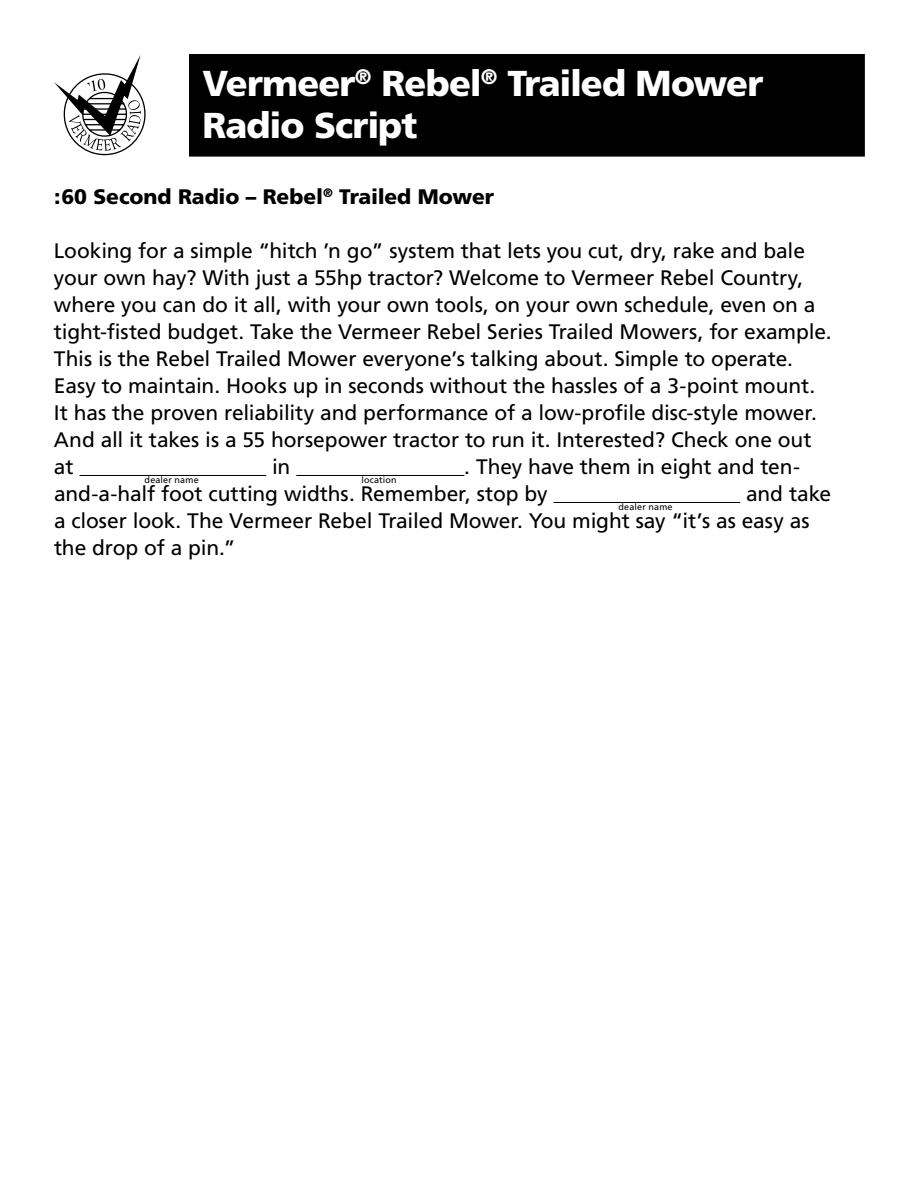
<style>
.page{position:relative;width:918px;height:1188px;background:#fff}
.page>*{position:absolute;margin:0;border:0;box-sizing:border-box;transform-origin:0 0}
.t1{font:900 36px/42px "Frutiger";letter-spacing:-.03em;color:#fff}
.t2{font:21px/27px "Frutiger";letter-spacing:-.005em;color:#000}
.t3{font:900 21px "Frutiger";letter-spacing:-.005em;color:#000}
.t4{font:9px "Frutiger";letter-spacing:.02em;color:#000}
</style>
<div class="page">
<div style="left:190px;top:55px;width:674px;height:101px;background:#000"></div>
<div style="left:189px;top:54px;width:676px;height:103px;border:2px solid #000"></div>
<svg style="left:54px;top:55px;width:92px;height:100px"></svg>
<hr style="left:80px;top:475px;width:186px;height:1px;background:#000">
<hr style="left:296px;top:475px;width:168px;height:1px;background:#000">
<hr style="left:553px;top:502px;width:187px;height:1px;background:#000">
<h1 class="t1" style="left:202px;top:62px;width:562px">Vermeer<sup>®</sup> Rebel<sup>®</sup> Trailed Mower<br>Radio Script</h1>
<p class="t3" style="left:54px;top:184px;width:442px">:60 Second Radio – Rebel<sup>®</sup> Trailed Mower</p>
<p class="t2" style="left:54px;top:237px;width:779px">Looking for a simple “hitch ’n go” system that lets you cut, dry, rake and bale your own hay? With just a 55hp tractor? Welcome to Vermeer Rebel Country, where you can do it all, with your own tools, on your own schedule, even on a tight-fisted budget. Take the Vermeer Rebel Series Trailed Mowers, for example.<br>This is the Rebel Trailed Mower everyone’s talking about. Simple to operate.<br>Easy to maintain. Hooks up in seconds without the hassles of a 3-point mount.<br>It has the proven reliability and performance of a low-profile disc-style mower.<br>And all it takes is a 55 horsepower tractor to run it. Interested? Check one out at</p>
<p class="t4" style="left:145px;top:475px;width:56px">dealer name</p>
<p class="t2" style="left:54px;top:453px;width:748px;text-indent:410px">. They have them in eight and ten&shy;and-a-half foot cutting widths. Remember, stop by</p>
<p class="t4" style="left:619px;top:502px;width:56px">dealer name</p>
<p class="t2" style="left:272px;top:453px;width:20px">in</p>
<p class="t4" style="left:361px;top:475px;width:37px">location</p>
<p class="t2" style="left:54px;top:480px;width:779px;text-indent:692px">and take a closer look. The Vermeer Rebel Trailed Mower. You might say “it’s as easy as the drop of a pin.”</p>
</div>
